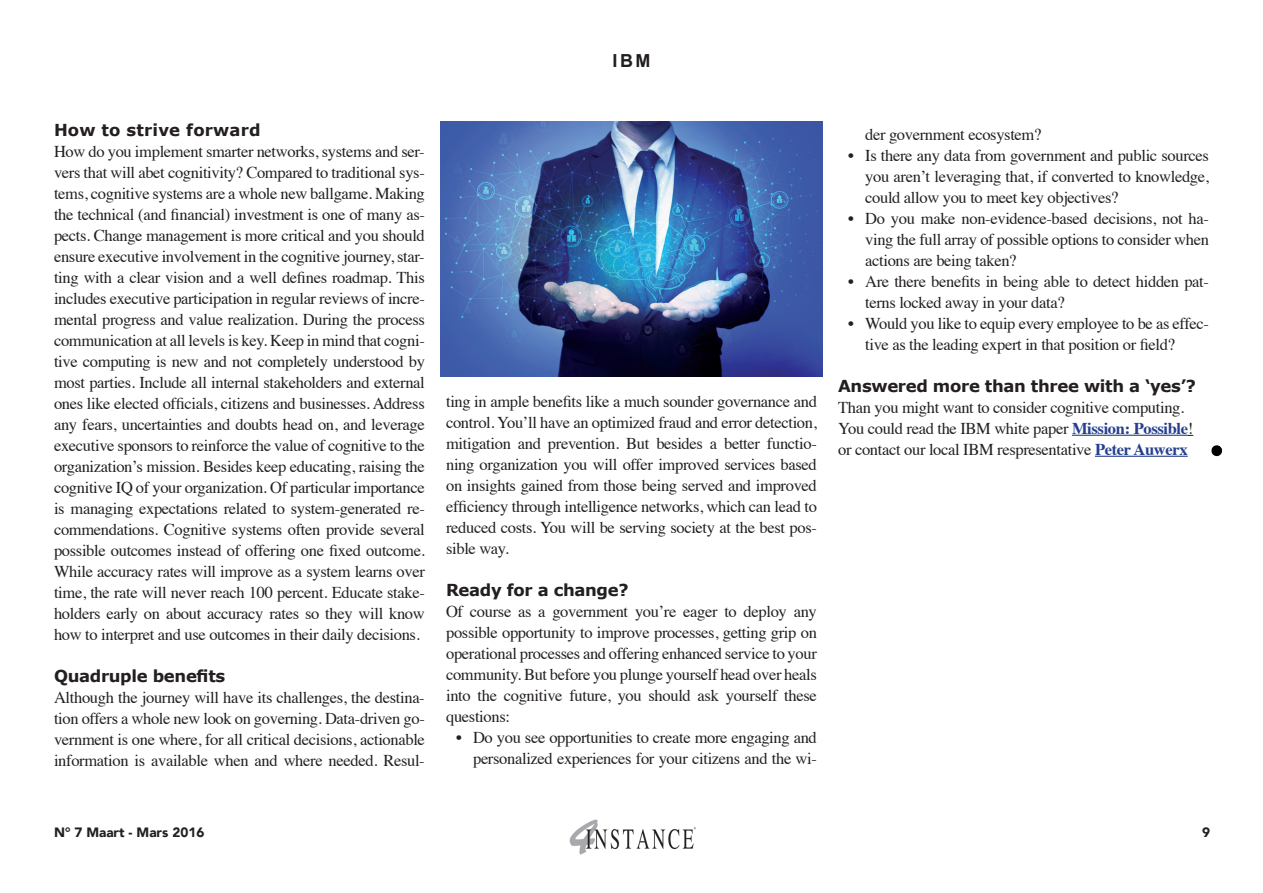
<style>
.page{position:relative;width:1263px;height:893px;background:#fff}
.page>*{position:absolute;margin:0;border:0;box-sizing:border-box;transform-origin:0 0}
.t1{font:700 18px "Arial";color:#231f20}
.t2{font:16.5px/21px "Times";letter-spacing:-.02em;color:#231f20;text-align:justify}
.t3{font:700 16.5px "Verdana";letter-spacing:-.02em;color:#231f20}
.t4{font:700 16.5px "Verdana";letter-spacing:.01em;color:#231f20}
.t5{font:900 13.5px "Avenir";color:#231f20}
.s1{font-weight:700;color:#253f8e}
</style>
<div class="page">
<img style="left:569px;top:819px;width:127px;height:36px">
<img style="left:1211px;top:445px;width:12px;height:12px">
<img style="left:440px;top:122px;width:382px;height:254px">
<hr style="left:1072px;top:435px;width:116px;height:1px;background:#253f8e">
<hr style="left:1095px;top:456px;width:93px;height:1px;background:#253f8e">
<p class="t1" style="left:612px;top:49px;width:40px">IBM</p>
<p class="t4" style="left:54px;top:119px;width:208px">How to strive forward</p>
<p class="t2" style="left:54px;top:139px;width:372px">How do you implement smarter networks, systems and ser&shy;vers that will abet cognitivity? Compared to traditional sys&shy;tems, cognitive systems are a whole new ballgame. Making the technical (and financial) investment is one of many as&shy;pects. Change management is more critical and you should ensure executive involvement in the cognitive journey, star&shy;ting with a clear vision and a well defines roadmap. This includes executive participation in regular reviews of incre&shy;mental progress and value realization. During the process communication at all levels is key. Keep in mind that cogni&shy;tive computing is new and not completely understood by most parties. Include all internal stakeholders and external ones like elected officials, citizens and businesses. Address any fears, uncertainties and doubts head on, and leverage executive sponsors to reinforce the value of cognitive to the organization’s mission. Besides keep educating, raising the cognitive IQ of your organization. Of particular importance is managing expectations related to system-generated re&shy;commendations. Cognitive systems often provide several possible outcomes instead of offering one fixed outcome.<br>While accuracy rates will improve as a system learns over time, the rate will never reach 100 percent. Educate stake&shy;holders early on about accuracy rates so they will know how to interpret and use outcomes in their daily decisions.</p>
<p class="t3" style="left:54px;top:665px;width:173px">Quadruple benefits</p>
<p class="t2" style="left:54px;top:686px;width:372px">Although the journey will have its challenges, the destina&shy;tion offers a whole new look on governing. Data-driven go&shy;vernment is one where, for all critical decisions, actionable information is available when and where needed. Resul-</p>
<p class="t2" style="left:446px;top:389px;width:372px">ting in ample benefits like a much sounder governance and control. You’ll have an optimized fraud and error detection, mitigation and prevention. But besides a better functio&shy;ning organization you will offer improved services based on insights gained from those being served and improved efficiency through intelligence networks, which can lead to reduced costs. You will be serving society at the best pos&shy;sible way.</p>
<p class="t3" style="left:446px;top:579px;width:184px">Ready for a change?</p>
<p class="t2" style="left:446px;top:599px;width:372px">Of course as a government you’re eager to deploy any possible opportunity to improve processes, getting grip on operational processes and offering enhanced service to your community. But before you plunge yourself head over heals into the cognitive future, you should ask yourself these questions:</p>
<p class="t2" style="left:456px;top:725px;width:362px;text-align:right">• Do you see opportunities to create more engaging and personalized experiences for your citizens and the wi-</p>
<p class="t2" style="left:865px;top:123px;width:178px">der government ecosystem?</p>
<p class="t2" style="left:865px;top:144px;width:345px;text-indent:-17px">• Is there any data from government and public sources you aren’t leveraging that, if converted to knowledge, could allow you to meet key objectives?</p>
<p class="t2" style="left:865px;top:207px;width:345px;text-indent:-17px">• Do you make non-evidence-based decisions, not ha&shy;ving the full array of possible options to consider when actions are being taken?</p>
<p class="t2" style="left:865px;top:270px;width:345px;text-indent:-17px">• Are there benefits in being able to detect hidden pat&shy;terns locked away in your data?</p>
<p class="t2" style="left:865px;top:312px;width:345px;text-indent:-17px">• Would you like to equip every employee to be as effec&shy;tive as the leading expert in that position or field?</p>
<p class="t3" style="left:838px;top:375px;width:359px">Answered more than three with a ‘yes’?</p>
<p class="t2" style="left:838px;top:396px;width:357px;text-align:left">Than you might want to consider cognitive computing.<br>You could read the IBM white paper <span class="s1">Mission: Possible</span>! or contact our local IBM respresentative <span class="s1">Peter Auwerx</span></p>
<p class="t5" style="left:54px;top:820px;width:152px">N° 7 Maart - Mars 2016</p>
<p class="t5" style="left:1202px;top:820px;width:9px">9</p>
</div>
